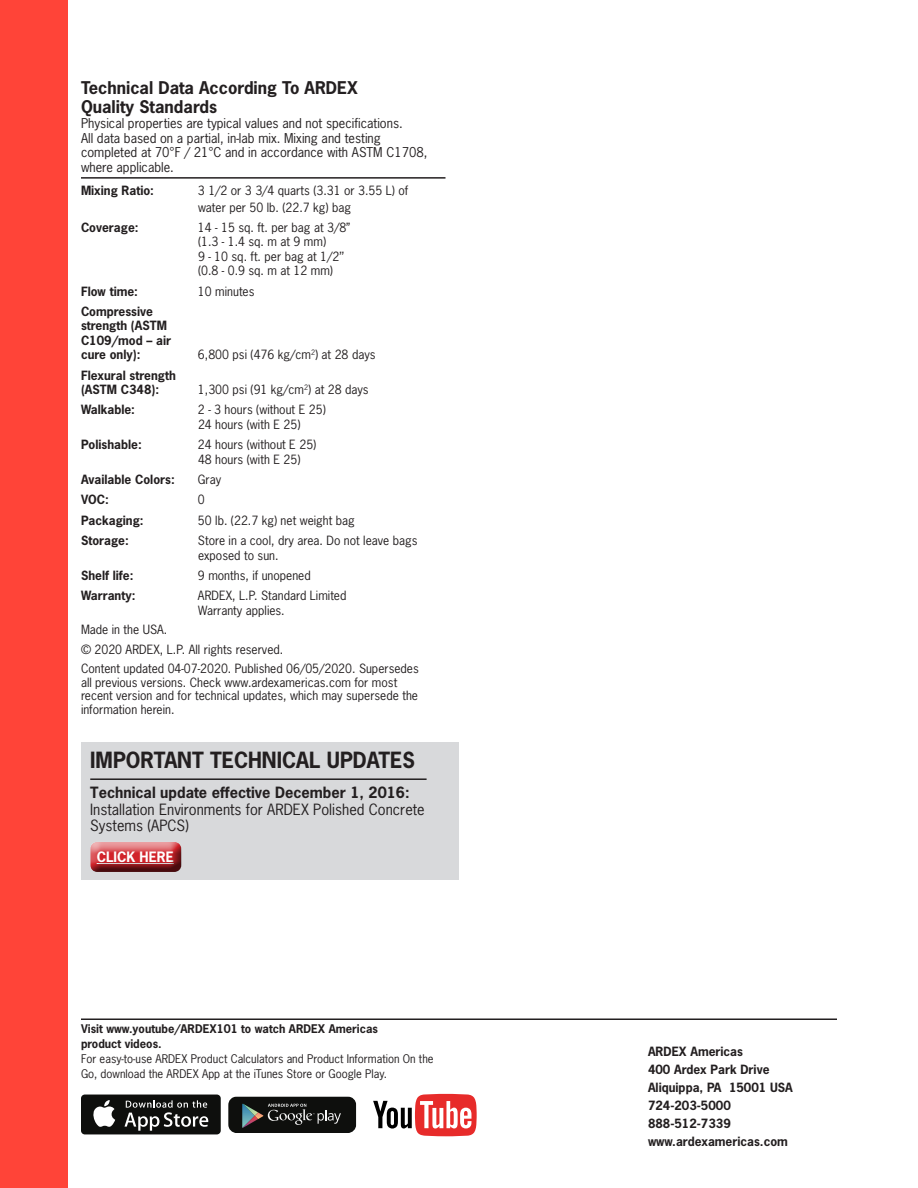
<style>
.page{position:relative;width:918px;height:1188px;background:#fff}
.page>*{position:absolute;margin:0;border:0;box-sizing:border-box;transform-origin:0 0}
.t1{font:700 21px "News Gothic Std";color:#231f20}
.t2{font:700 16.5px/19.5px "News Gothic Std";color:#231f20}
.t3{font:14.7px/16.5px "News Gothic Std";color:#231f20}
.t4{font:700 14.7px "News Gothic Std";color:#231f20}
.t5{font:700 13.5px "News Gothic Std";color:#fff}
.t6{font:12.75px/14.7px "News Gothic Std";color:#231f20}
.t7{font:12px/14.4px "News Gothic Std";color:#231f20}
.t8{font:700 12px/14.4px "News Gothic Std";color:#231f20}
.Paragraph_Style_1{font:11.25px/15px "News Gothic Std";color:#231f20}
.Paragraph_Style_1-2{font:700 11.25px/15px "News Gothic Std";color:#231f20}
</style>
<div class="page">
<hr style="left:81px;top:177px;width:365px;height:2px;background:#231f20">
<svg style="left:228px;top:1096px;width:128px;height:37px;background:#2a2c2b"></svg>
<div style="left:81px;top:1095px;width:140px;height:39px;background:#0e0f0d;border-radius:4px"></div>
<svg style="left:93px;top:1100px;width:22px;height:27px"></svg>
<svg style="left:125px;top:1100px;width:83px;height:31px"></svg>
<svg style="left:373px;top:1094px;width:104px;height:42px"></svg>
<div style="left:0;top:0;width:68px;height:1188px;background:#ff4438"></div>
<hr style="left:81px;top:1018px;width:756px;height:2px;background:#231f20">
<div style="left:81px;top:742px;width:378px;height:138px;background:#d8d9db"></div>
<div style="left:88px;top:839px;width:103px;height:33px;background:#231f20;opacity:.75"></div>
<hr style="left:90px;top:778px;width:337px;height:2px;background:#231f20">
<p class="t2" style="left:81px;top:78px;width:278px">Technical Data According To ARDEX<br>Quality Standards</p>
<p class="t6" style="left:81px;top:116px;width:348px">Physical properties are typical values and not specifications.<br>All data based on a partial, in-lab mix. Mixing and testing completed at 70°F / 21°C and in accordance with ASTM C1708, where applicable.</p>
<p class="t8" style="left:81px;top:183px;width:75px">Mixing Ratio:</p>
<p class="t7" style="left:198px;top:182px;width:212px;line-height:16.5px">3 1/2 or 3 3/4 quarts (3.31 or 3.55 L) of water per 50 lb. (22.7 kg) bag</p>
<p class="t8" style="left:81px;top:220px;width:59px">Coverage:</p>
<p class="t7" style="left:198px;top:220px;width:154px">14 - 15 sq. ft. per bag at 3/8” (1.3 - 1.4 sq. m at 9 mm)<br>9 - 10 sq. ft. per bag at 1/2’’ (0.8 - 0.9 sq. m at 12 mm)</p>
<p class="t8" style="left:81px;top:284px;width:59px">Flow time:</p>
<p class="t7" style="left:198px;top:284px;width:58px">10 minutes</p>
<p class="t8" style="left:81px;top:304px;width:92px">Compressive strength (ASTM<br>C109/mod – air cure only):</p>
<p class="t7" style="left:198px;top:347px;width:179px">6,800 psi (476 kg/cm<sup>2</sup>) at 28 days</p>
<p class="t8" style="left:81px;top:368px;width:96px">Flexural strength (ASTM C348):</p>
<p class="t7" style="left:198px;top:382px;width:172px">1,300 psi (91 kg/cm<sup>2</sup>) at 28 days</p>
<p class="t8" style="left:81px;top:402px;width:56px">Walkable:</p>
<p class="t7" style="left:198px;top:403px;width:129px">2 - 3 hours (without E 25)<br>24 hours (with E 25)</p>
<p class="t8" style="left:81px;top:437px;width:62px">Polishable:</p>
<p class="t7" style="left:198px;top:437px;width:120px">24 hours (without E 25)<br>48 hours (with E 25)</p>
<p class="t8" style="left:81px;top:472px;width:95px">Available Colors:</p>
<p class="t7" style="left:198px;top:472px;width:25px">Gray</p>
<p class="t8" style="left:81px;top:492px;width:29px">VOC:</p>
<p class="t7" style="left:198px;top:493px;width:8px">0</p>
<p class="t8" style="left:81px;top:513px;width:64px">Packaging:</p>
<p class="t7" style="left:198px;top:513px;width:158px">50 lb. (22.7 kg) net weight bag</p>
<p class="t8" style="left:81px;top:533px;width:49px">Storage:</p>
<p class="t7" style="left:198px;top:533px;width:221px">Store in a cool, dry area. Do not leave bags exposed to sun.</p>
<p class="t8" style="left:81px;top:568px;width:54px">Shelf life:</p>
<p class="t7" style="left:198px;top:568px;width:114px">9 months, if unopened</p>
<p class="t8" style="left:81px;top:588px;width:56px">Warranty:</p>
<p class="t7" style="left:198px;top:589px;width:150px">ARDEX, L.P. Standard Limited<br>Warranty applies.</p>
<p class="t7" style="left:81px;top:622px;width:88px">Made in the USA.</p>
<p class="t7" style="left:81px;top:642px;width:204px">© 2020 ARDEX, L.P. All rights reserved.</p>
<p class="t7" style="left:81px;top:662px;width:339px;line-height:13.5px">Content updated 04-07-2020. Published 06/05/2020. Supersedes all previous versions. Check www.ardexamericas.com for most recent version and for technical updates, which may supersede the information herein.</p>
<p class="t1" style="left:90px;top:746px;width:326px">IMPORTANT TECHNICAL UPDATES</p>
<p class="t4" style="left:90px;top:783px;width:321px">Technical update effective December 1, 2016:</p>
<p class="t3" style="left:90px;top:801px;width:336px">Installation Environments for ARDEX Polished Concrete<br>Systems (APCS)</p>
<p class="t5" style="left:97px;top:848px;width:79px">CLICK HERE</p>
<p class="Paragraph_Style_1-2" style="left:81px;top:1021px;width:299px">Visit www.youtube/ARDEX101 to watch ARDEX Americas product videos.</p>
<p class="Paragraph_Style_1" style="left:81px;top:1051px;width:354px">For easy-to-use ARDEX Product Calculators and Product Information On the<br>Go, download the ARDEX App at the iTunes Store or Google Play.</p>
<p class="t8" style="left:648px;top:1044px;width:97px">ARDEX Americas</p>
<p class="t8" style="left:648px;top:1062px;width:123px">400 Ardex Park Drive</p>
<p class="t8" style="left:648px;top:1080px;width:146px">Aliquippa, PA 15001 USA</p>
<p class="t8" style="left:648px;top:1098px;width:84px">724-203-5000</p>
<p class="t8" style="left:648px;top:1116px;width:84px">888-512-7339</p>
<p class="t8" style="left:648px;top:1134px;width:141px">www.ardexamericas.com</p>
</div>
